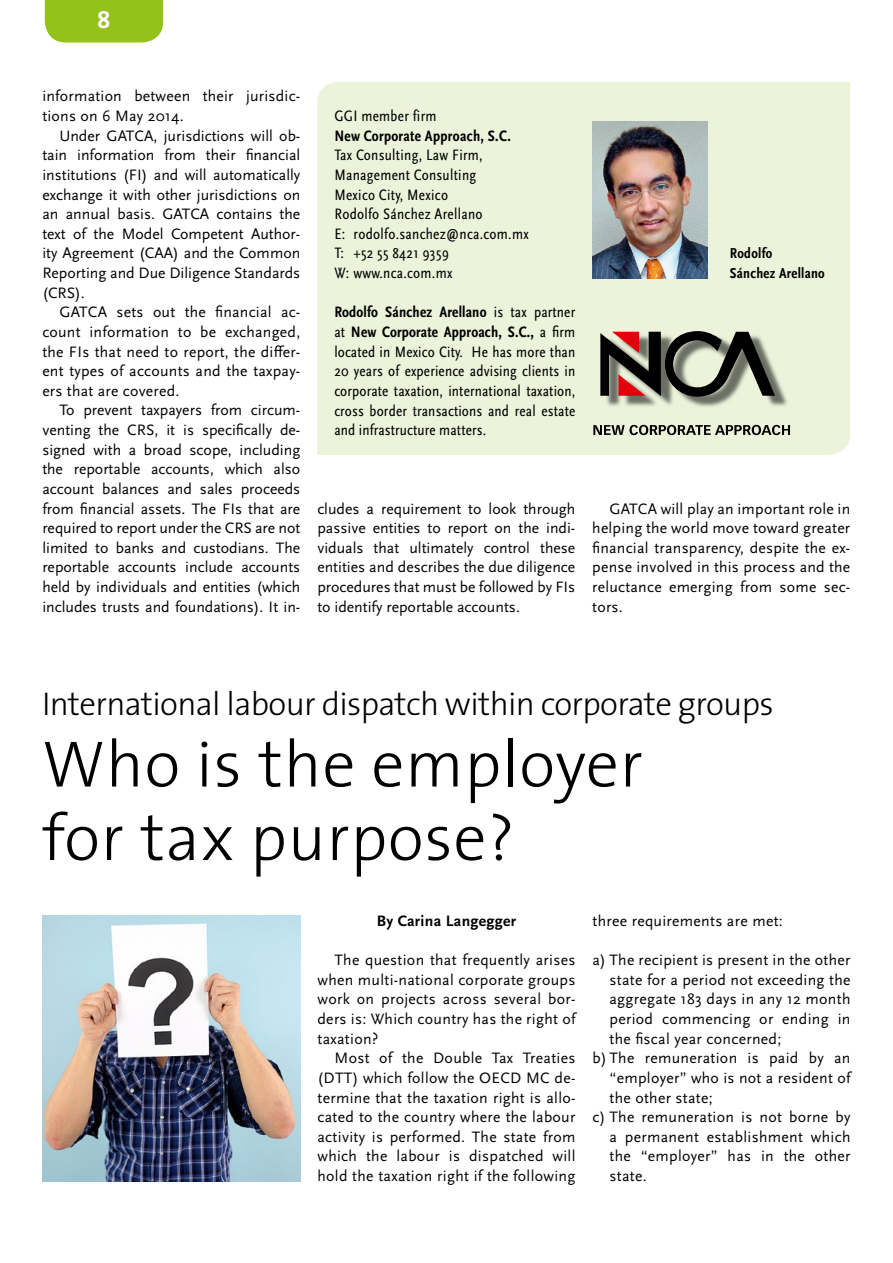
<style>
.page{position:relative;width:893px;height:1263px;background:#fff}
.page>*{position:absolute;margin:0;border:0;box-sizing:border-box;transform-origin:0 0}
.t1{font:300 66px/73.5px "The Sans";letter-spacing:.01em;color:#000}
.t2{font:300 33px "The Sans";letter-spacing:-.02em;color:#000}
.t3{font:700 24px "The Sans";color:#fff}
.t4{font:15.75px/19.6px "Scala Sans Pro";letter-spacing:.02em;color:#000;text-align:justify}
.t5{font:condensed 15.75px/19.6px "Scala Sans Pro";letter-spacing:.02em;color:#000;text-align:justify}
.t6{font:700 condensed 15.75px "Scala Sans Pro";letter-spacing:.02em;color:#000}
.t7{font:700 15.75px "Scala Sans Pro";letter-spacing:.02em;color:#000}
.t8{font:700 condensed 15px/19.6px "Scala Sans Pro";letter-spacing:.02em;color:#000}
.s1{font-weight:700}
</style>
<div class="page">
<div style="left:45px;top:0;width:118px;height:43px;background:#94c11a"></div>
<div style="left:317px;top:82px;width:533px;height:373px;background:#ecf3da"></div>
<img style="left:592px;top:121px;width:116px;height:157px">
<svg style="left:593px;top:425px;width:197px;height:10px;background:#7f8275"></svg>
<img style="left:604px;top:333px;width:186px;height:78px">
<svg style="left:600px;top:331px;width:175px;height:66px;background:#736a60"></svg>
<img style="left:42px;top:916px;width:258px;height:265px">
<h3 class="t3" style="left:97px;top:-1px;width:15px">8</h3>
<p class="t4" style="left:42px;top:86px;width:259px">information between their jurisdic&shy;tions on 6 May 2014.</p>
<p class="t4" style="left:42px;top:126px;width:259px;text-indent:17px">Under GATCA, jurisdictions will ob&shy;tain information from their financial institutions (FI) and will automatically exchange it with other jurisdictions on an annual basis. GATCA contains the text of the Model Competent Author&shy;ity Agreement (CAA) and the Common Reporting and Due Diligence Standards (CRS).</p>
<p class="t4" style="left:42px;top:302px;width:259px;text-indent:17px">GATCA sets out the financial ac&shy;count information to be exchanged, the FIs that need to report, the differ&shy;ent types of accounts and the taxpay&shy;ers that are covered.</p>
<p class="t4" style="left:42px;top:400px;width:259px;text-indent:17px">To prevent taxpayers from circum&shy;venting the CRS, it is specifically de&shy;signed with a broad scope, including the reportable accounts, which also account balances and sales proceeds from financial assets. The FIs that are required to report under the CRS are not limited to banks and custodians. The reportable accounts include accounts held by individuals and entities (which includes trusts and foundations). It in-</p>
<p class="t5" style="left:334px;top:106px;width:104px">GGI member firm</p>
<p class="t6" style="left:334px;top:126px;width:178px">New Corporate Approach, S.C.</p>
<p class="t5" style="left:334px;top:145px;width:196px;text-align:left">Tax Consulting, Law Firm,<br>Management Consulting<br>Mexico City, Mexico<br>Rodolfo Sánchez Arellano<br>E: rodolfo.sanchez@nca.com.mx<br>T: +52 55 8421 9359<br>W: www.nca.com.mx</p>
<p class="t5" style="left:334px;top:302px;width:242px"><span class="s1">Rodolfo Sánchez Arellano</span> is tax partner at <span class="s1">New Corporate Approach, S.C.,</span> a firm located in Mexico City. He has more than 20 years of experience advising clients in corporate taxation, international taxation, cross border transactions and real estate and infrastructure matters.</p>
<p class="t8" style="left:730px;top:244px;width:97px">Rodolfo<br>Sánchez Arellano</p>
<p class="t4" style="left:317px;top:499px;width:259px">cludes a requirement to look through passive entities to report on the indi&shy;viduals that ultimately control these entities and describes the due diligence procedures that must be followed by FIs to identify reportable accounts.</p>
<p class="t4" style="left:592px;top:499px;width:259px;text-indent:17px">GATCA will play an important role in helping the world move toward greater financial transparency, despite the ex&shy;pense involved in this process and the reluctance emerging from some sec&shy;tors.</p>
<h2 class="t2" style="left:42px;top:676px;width:733px">International labour dispatch within corporate groups</h2>
<h1 class="t1" style="left:42px;top:725px;width:602px">Who is the employer for tax purpose?</h1>
<p class="t7" style="left:377px;top:911px;width:141px">By Carina Langegger</p>
<p class="t4" style="left:317px;top:950px;width:259px;text-indent:17px">The question that frequently arises when multi-national corporate groups work on projects across several bor&shy;ders is: Which country has the right of taxation?</p>
<p class="t4" style="left:317px;top:1048px;width:259px;text-indent:17px">Most of the Double Tax Treaties (DTT) which follow the OECD MC de&shy;termine that the taxation right is allo&shy;cated to the country where the labour activity is performed. The state from which the labour is dispatched will hold the taxation right if the following</p>
<p class="t4" style="left:592px;top:911px;width:192px">three requirements are met:</p>
<p class="t4" style="left:592px;top:950px;width:259px">a) The recipient is present in the other</p>
<p class="t4" style="left:609px;top:970px;width:242px">state for a period not exceeding the</p>
<p class="t4" style="left:609px;top:989px;width:242px">aggregate 183 days in any 12 month</p>
<p class="t4" style="left:609px;top:1009px;width:242px">period commencing or ending in</p>
<p class="t4" style="left:609px;top:1029px;width:173px">the fiscal year concerned;</p>
<p class="t4" style="left:592px;top:1048px;width:259px">b) The remuneration is paid by an</p>
<p class="t4" style="left:609px;top:1068px;width:242px">“employer” who is not a resident of</p>
<p class="t4" style="left:609px;top:1087px;width:105px">the other state;</p>
<p class="t4" style="left:592px;top:1107px;width:259px">c) The remuneration is not borne by</p>
<p class="t4" style="left:609px;top:1127px;width:242px">a permanent establishment which</p>
<p class="t4" style="left:609px;top:1146px;width:242px">the “employer” has in the other</p>
<p class="t4" style="left:609px;top:1166px;width:39px">state.</p>
</div>
